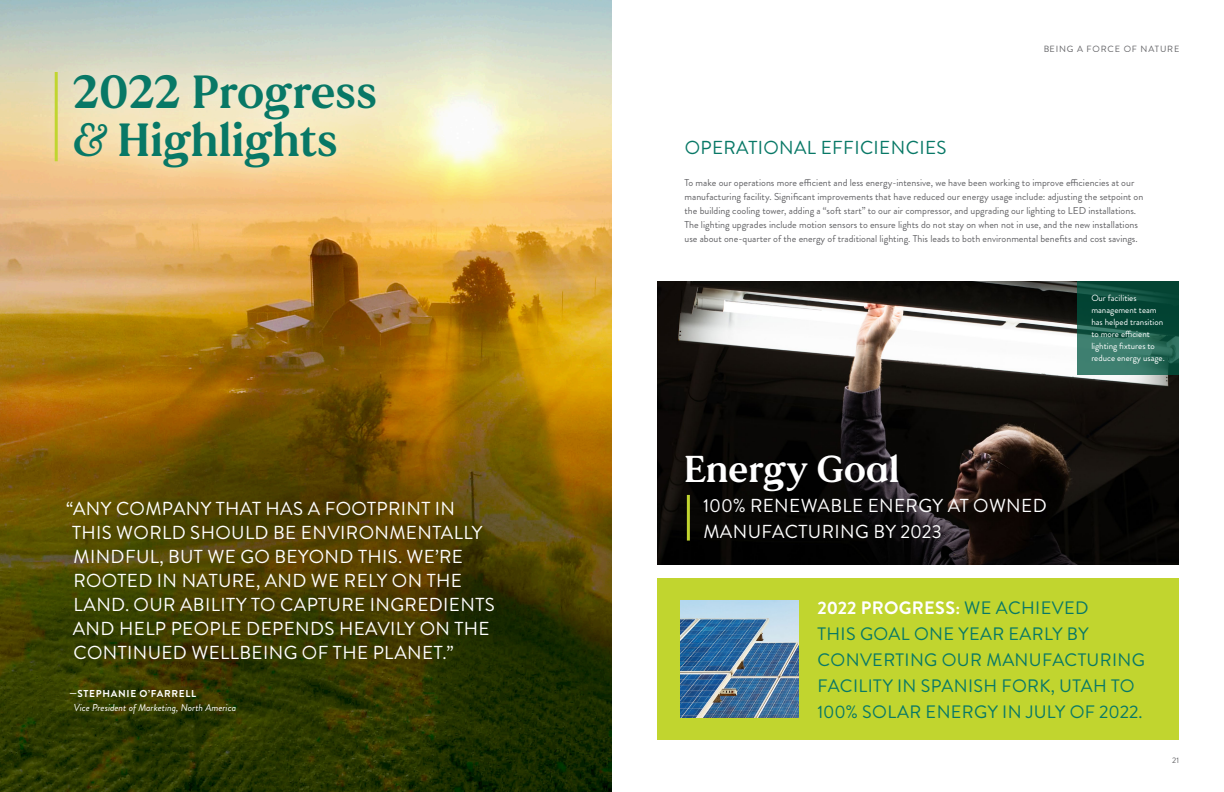
<style>
.page{position:relative;width:1224px;height:792px;background:#fff}
.page>*{position:absolute;margin:0;border:0;box-sizing:border-box;transform-origin:0 0}
.t1{font:46px/48px "F37 Bobby";letter-spacing:-.015em;color:#087866}
.t2{font:37px "F37 Bobby";letter-spacing:-.01em;color:#fff}
.t3{font:18.8px/24px "Brandon Grotesque";letter-spacing:.02em;color:#fff}
.t4{font:18.8px "Brandon Grotesque";letter-spacing:.02em;color:#087866}
.t5{font:18px/26px "Brandon Grotesque";letter-spacing:.02em;color:#087866}
.t6{font:10px/14px "Brandon Grotesque";color:#636366}
.t7{font:italic 10px "Brandon Grotesque";color:#fff}
.t8{font:700 10px "Brandon Grotesque";letter-spacing:.07em;color:#fff}
.t9{font:9px/12px "Brandon Grotesque";color:#fff}
.t10{font:9px "Brandon Grotesque";letter-spacing:.095em;color:#636366}
.t11{font:8px "Brandon Grotesque";color:#636366}
.s1{font-style:italic}
.s2{font-weight:700;color:#fff}
</style>
<div class="page">
<img style="left:0;top:0;width:612px;height:792px">
<img style="left:657px;top:281px;width:522px;height:283px">
<hr style="left:687px;top:495px;width:3px;height:46px;background:#c1d52f">
<div style="left:657px;top:579px;width:522px;height:161px;background:#c1d52f"></div>
<img style="left:681px;top:600px;width:117px;height:118px">
<svg style="left:21px;top:42px;width:386px;height:158px;background:#ecdbb2"></svg>
<hr style="left:55px;top:72px;width:3px;height:89px;background:#c1d52f">
<svg style="left:1078px;top:281px;width:101px;height:93px;background:#1b5b4b"></svg>
<h1 class="t1" style="left:73px;top:68px;width:306px">2022 Progress <span class="s1">&amp;</span> Highlights</h1>
<p class="t3" style="left:72px;top:496px;width:424px;text-indent:-6px">“ANY COMPANY THAT HAS A FOOTPRINT IN THIS WORLD SHOULD BE ENVIRONMENTALLY MINDFUL, BUT WE GO BEYOND THIS. WE’RE ROOTED IN NATURE, AND WE RELY ON THE LAND. OUR ABILITY TO CAPTURE INGREDIENTS AND HELP PEOPLE DEPENDS HEAVILY ON THE CONTINUED WELLBEING OF THE PLANET.”</p>
<p class="t8" style="left:69px;top:686px;width:128px">—STEPHANIE O’FARRELL</p>
<p class="t7" style="left:74px;top:700px;width:164px">Vice President of Marketing, North America</p>
<p class="t10" style="left:1043px;top:42px;width:138px">BEING A FORCE OF NATURE</p>
<h3 class="t4" style="left:685px;top:135px;width:263px">OPERATIONAL EFFICIENCIES</h3>
<p class="t6" style="left:685px;top:176px;width:460px">To make our operations more efficient and less energy-intensive, we have been working to improve efficiencies at our manufacturing facility. Significant improvements that have reduced our energy usage include: adjusting the setpoint on the building cooling tower, adding a “soft start” to our air compressor, and upgrading our lighting to LED installations.<br>The lighting upgrades include motion sensors to ensure lights do not stay on when not in use, and the new installations use about one-quarter of the energy of traditional lighting. This leads to both environmental benefits and cost savings.</p>
<h2 class="t2" style="left:684px;top:447px;width:218px">Energy Goal</h2>
<h3 class="t3" style="left:703px;top:493px;width:345px;line-height:26px">100% RENEWABLE ENERGY AT OWNED<br>MANUFACTURING BY 2023</h3>
<p class="t9" style="left:1091px;top:292px;width:75px">Our facilities management team has helped transition to more efficient lighting fixtures to reduce energy usage.</p>
<h3 class="t5" style="left:817px;top:595px;width:329px"><span class="s2">2022 PROGRESS:</span> WE ACHIEVED<br>THIS GOAL ONE YEAR EARLY BY<br>CONVERTING OUR MANUFACTURING<br>FACILITY IN SPANISH FORK, UTAH TO<br>100% SOLAR ENERGY IN JULY OF 2022.</h3>
<p class="t11" style="left:1172px;top:754px;width:8px">21</p>
</div>
